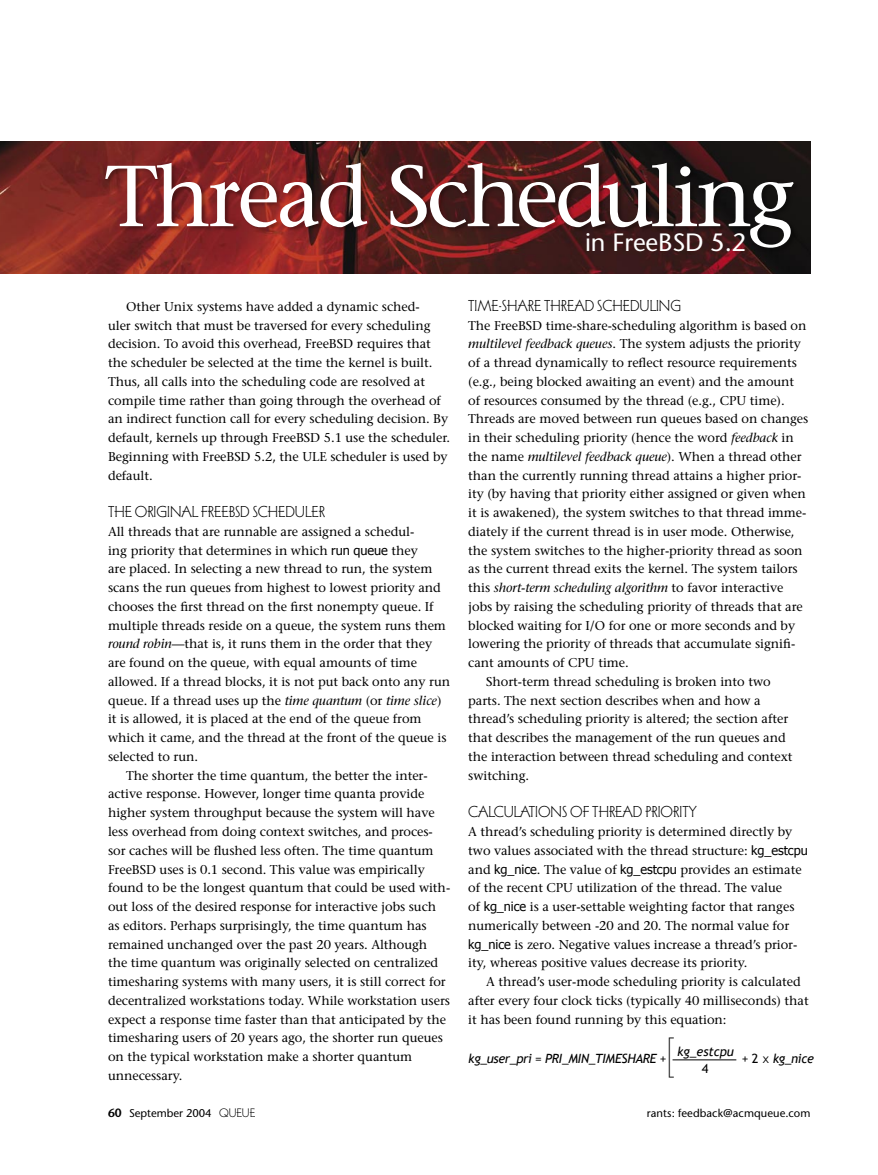
<style>
.page{position:relative;width:878px;height:1175px;background:#fff}
.page>*{position:absolute;margin:0;border:0;box-sizing:border-box;transform-origin:0 0}
.t1{font:86.25px "Stone Serif";letter-spacing:-.04em;color:#fff}
.t2{font:200 43.95px "Helvetica Neue";color:#000}
.t3{font:25.05px "Stone Sans";letter-spacing:-.005em;color:#fff}
.Queue_1st_level_head{font:16.5px "Wade Sans Light Plain";color:#000}
.Queue_body_copy-no_indent{font:12.75px/18.8px "Stone Serif";letter-spacing:-.005em;color:#000}
.Queue_body_copy{font:12.75px/18.8px "Stone Serif";letter-spacing:-.005em;color:#000}
.t4{font:italic 12.75px "Trebuchet MS";letter-spacing:-.025em;color:#000}
.t5{font:italic 12.75px/16.5px "Trebuchet MS";color:#000;text-align:center}
.t6{font:11.25px "Stone Sans";color:#000}
.s1{font-family:"Tahoma"}
.s2{font-style:italic}
.s3{font-style:normal}
.s4{font-family:"Helvetica Neue";font-weight:300;font-style:normal}
.s5{font-weight:600;font-size:12px}
.s6{font-family:"Wade Sans Light Plain";font-size:12.75px}
</style>
<div class="page">
<hr style="left:672px;top:1059px;width:64px;height:1px;background:#000">
<img style="left:0;top:141px;width:810px;height:132px">
<div style="left:104px;top:162px;width:696px;height:93px;background:#000;opacity:.35"></div>
<p class="t1" style="left:105px;top:143px;width:690px">Thread Scheduling</p>
<p class="t3" style="left:585px;top:226px;width:163px">in FreeBSD 5.2</p>
<p class="Queue_body_copy" style="left:108px;top:297px;width:343px;text-indent:18px">Other Unix systems have added a dynamic sched-<br>uler switch that must be traversed for every scheduling decision. To avoid this overhead, FreeBSD requires that the scheduler be selected at the time the kernel is built.<br>Thus, all calls into the scheduling code are resolved at compile time rather than going through the overhead of an indirect function call for every scheduling decision. By default, kernels up through FreeBSD 5.1 use the scheduler.<br>Beginning with FreeBSD 5.2, the ULE scheduler is used by default.</p>
<p class="Queue_1st_level_head" style="left:108px;top:502px;width:218px">THE ORIGINAL FREEBSD SCHEDULER</p>
<p class="Queue_body_copy-no_indent" style="left:108px;top:522px;width:343px">All threads that are runnable are assigned a schedul-<br>ing priority that determines in which <span class="s1">run queue</span> they<br>are placed. In selecting a new thread to run, the system scans the run queues from highest to lowest priority and chooses the first thread on the first nonempty queue. If multiple threads reside on a queue, the system runs them <span class="s2">round robin</span>—that is, it runs them in the order that they are found on the queue, with equal amounts of time allowed. If a thread blocks, it is not put back onto any run queue. If a thread uses up the <span class="s2">time quantum</span> (or <span class="s2">time slice</span>) it is allowed, it is placed at the end of the queue from which it came, and the thread at the front of the queue is selected to run.</p>
<p class="Queue_body_copy" style="left:108px;top:765px;width:344px;text-indent:18px">The shorter the time quantum, the better the inter&shy;active response. However, longer time quanta provide higher system throughput because the system will have less overhead from doing context switches, and proces&shy;sor caches will be flushed less often. The time quantum FreeBSD uses is 0.1 second. This value was empirically found to be the longest quantum that could be used with&shy;out loss of the desired response for interactive jobs such as editors. Perhaps surprisingly, the time quantum has remained unchanged over the past 20 years. Although<br>the time quantum was originally selected on centralized timesharing systems with many users, it is still correct for decentralized workstations today. While workstation users expect a response time faster than that anticipated by the timesharing users of 20 years ago, the shorter run queues on the typical workstation make a shorter quantum unnecessary.</p>
<p class="Queue_1st_level_head" style="left:468px;top:295px;width:214px">TIME-SHARE THREAD SCHEDULING</p>
<p class="Queue_body_copy-no_indent" style="left:468px;top:315px;width:341px">The FreeBSD time-share-scheduling algorithm is based on <span class="s2">multilevel feedback queues</span>. The system adjusts the priority of a thread dynamically to reflect resource requirements (e.g., being blocked awaiting an event) and the amount of resources consumed by the thread (e.g., CPU time).<br>Threads are moved between run queues based on changes in their scheduling priority (hence the word <span class="s2">feedback</span> in the name <span class="s2">multilevel feedback queue</span>). When a thread other than the currently running thread attains a higher prior&shy;ity (by having that priority either assigned or given when it is awakened), the system switches to that thread imme&shy;diately if the current thread is in user mode. Otherwise, the system switches to the higher-priority thread as soon as the current thread exits the kernel. The system tailors this <span class="s2">short-term scheduling algorithm</span> to favor interactive jobs by raising the scheduling priority of threads that are blocked waiting for I/O for one or more seconds and by lowering the priority of threads that accumulate signifi&shy;cant amounts of CPU time.</p>
<p class="Queue_body_copy" style="left:468px;top:672px;width:326px;text-indent:18px">Short-term thread scheduling is broken into two parts. The next section describes when and how a thread’s scheduling priority is altered; the section after that describes the management of the run queues and the interaction between thread scheduling and context switching.</p>
<p class="Queue_1st_level_head" style="left:468px;top:802px;width:230px">CALCULATIONS OF THREAD PRIORITY</p>
<p class="Queue_body_copy-no_indent" style="left:468px;top:822px;width:341px">A thread’s scheduling priority is determined directly by two values associated with the thread structure: <span class="s1">kg_estcpu </span>and <span class="s1">kg_nice</span>. The value of <span class="s1">kg_estcpu</span> provides an estimate of the recent CPU utilization of the thread. The value<br>of <span class="s1">kg_nice</span> is a user-settable weighting factor that ranges numerically between -20 and 20. The normal value for <span class="s1">kg_nice</span> is zero. Negative values increase a thread’s prior&shy;ity, whereas positive values decrease its priority.</p>
<p class="Queue_body_copy" style="left:468px;top:972px;width:342px;text-indent:18px">A thread’s user-mode scheduling priority is calculated after every four clock ticks (typically 40 milliseconds) that it has been found running by this equation:</p>
<p class="t4" style="left:468px;top:1050px;width:200px">kg_user_pri <span class="s3">=</span> PRI_MIN_TIMESHARE <span class="s3">+</span></p>
<p class="t4" style="left:742px;top:1050px;width:73px"><span class="s3">+ 2</span> <span class="s4">x</span> kg_nice</p>
<p class="t2" style="left:665px;top:1029px;width:11px">[</p>
<p class="t5" style="left:677px;top:1043px;width:58px">kg_estcpu<br><span class="s3">4</span></p>
<p class="t6" style="left:108px;top:1106px;width:149px"><span class="s5">60</span> September 2004 <span class="s6">QUEUE</span></p>
<p class="t6" style="left:646px;top:1106px;width:165px">rants: feedback@acmqueue.com</p>
</div>
